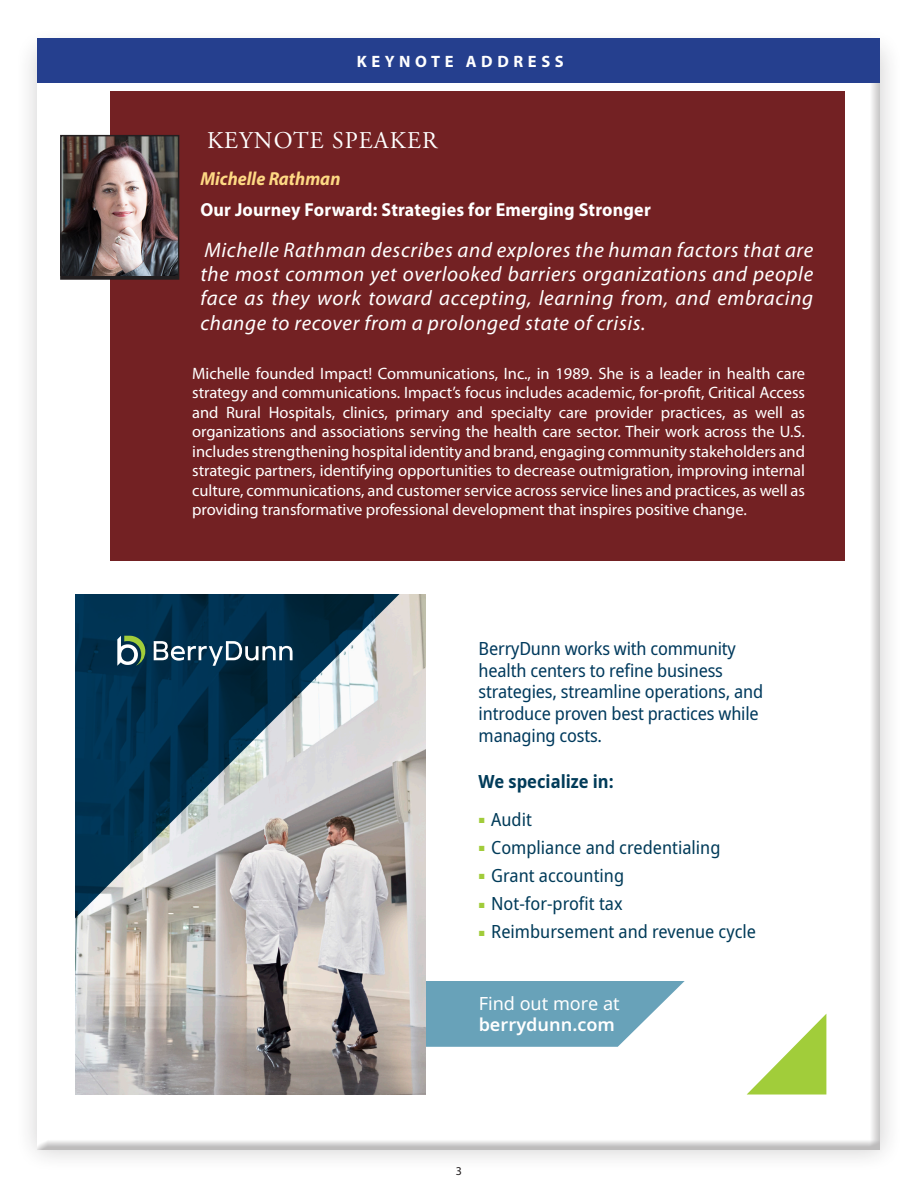
<style>
.page{position:relative;width:918px;height:1188px;background:#fff}
.page>*{position:absolute;margin:0;border:0;box-sizing:border-box;transform-origin:0 0}
.t1{font:24px "Adobe Garamond Pro";letter-spacing:.05em;color:#fff}
.t2{font:italic 21px/24.5px "Myriad Pro";letter-spacing:.03em;color:#fff;text-align:justify}
.t3{font:700 18.9px "Myriad Pro";letter-spacing:.01em;color:#fff;scale:.95 1}
.t4{font:italic 700 18.9px "Myriad Pro";color:#fed984;scale:.95 1}
.t5{font:semi-condensed 18px/21.8px "Noto Sans";letter-spacing:-.01em;color:#003a5d}
.t6{font:semi-condensed 18px "Noto Sans";color:#013b59}
.t7{font:18px/21.8px "Noto Sans";color:#fff}
.t8{font:700 semi-condensed 18px "Noto Sans";color:#013b59}
.t9{font:16.5px/19.5px "Myriad Pro";color:#fff;text-align:justify}
.t10{font:700 16.5px "Myriad Pro";letter-spacing:.28em;color:#fff}
.t11{font:12px "Myriad Pro";color:#231f20}
.s1{font-weight:600}
</style>
<div class="page">
<div style="left:15px;top:27px;width:888px;height:1147px;background:#231f20;opacity:.56"></div>
<div style="left:31px;top:51px;width:849px;height:1099px;background:#231f20;opacity:.75"></div>
<div style="left:38px;top:38px;width:842px;height:45px;background:#253f8e"></div>
<div style="left:110px;top:91px;width:735px;height:470px;background:#732123"></div>
<img style="left:63px;top:138px;width:113px;height:137px">
<div style="left:60px;top:135px;width:119px;height:145px;border:2px solid #231f20"></div>
<svg style="left:425px;top:981px;width:260px;height:66px;background:#7caec1"></svg>
<img style="left:76px;top:594px;width:349px;height:501px">
<svg style="left:76px;top:594px;width:336px;height:336px;background:#708490"></svg>
<svg style="left:747px;top:1014px;width:79px;height:81px"></svg>
<svg style="left:154px;top:641px;width:139px;height:25px"></svg>
<svg style="left:117px;top:636px;width:28px;height:30px"></svg>
<p class="t10" style="left:357px;top:51px;width:209px">KEYNOTE ADDRESS</p>
<p class="t1" style="left:207px;top:126px;width:232px">KEYNOTE SPEAKER</p>
<p class="t4" style="left:200px;top:166px;width:149px">Michelle Rathman</p>
<p class="t3" style="left:200px;top:198px;width:476px">Our Journey Forward: Strategies for Emerging Stronger</p>
<p class="t2" style="left:200px;top:237px;width:614px">Michelle Rathman describes and explores the human factors that are the most common yet overlooked barriers organizations and people face as they work toward accepting, learning from, and embracing change to recover from a prolonged state of crisis.</p>
<p class="t9" style="left:192px;top:363px;width:614px">Michelle founded Impact! Communications, Inc., in 1989. She is a leader in health care strategy and communications. Impact’s focus includes academic, for-profit, Critical Access and Rural Hospitals, clinics, primary and specialty care provider practices, as well as organizations and associations serving the health care sector. Their work across the U.S. includes strengthening hospital identity and brand, engaging community stakeholders and strategic partners, identifying opportunities to decrease outmigration, improving internal culture, communications, and customer service across service lines and practices, as well as providing transformative professional development that inspires positive change.</p>
<p class="t5" style="left:479px;top:638px;width:286px">BerryDunn works with community health centers to refine business strategies, streamline operations, and introduce proven best practices while managing costs.</p>
<p class="t8" style="left:479px;top:769px;width:137px">We specialize in:</p>
<p class="t6" style="left:479px;top:807px;width:55px"><sup>■</sup> Audit</p>
<p class="t6" style="left:479px;top:835px;width:243px"><sup>■</sup> Compliance and credentialing</p>
<p class="t6" style="left:479px;top:863px;width:147px"><sup>■</sup> Grant accounting</p>
<p class="t6" style="left:479px;top:891px;width:145px"><sup>■</sup> Not-for-profit tax</p>
<p class="t6" style="left:479px;top:919px;width:279px"><sup>■</sup> Reimbursement and revenue cycle</p>
<p class="t7" style="left:479px;top:993px;width:143px">Find out more at <span class="s1">berrydunn.com</span></p>
<p class="t11" style="left:456px;top:1164px;width:8px">3</p>
</div>
